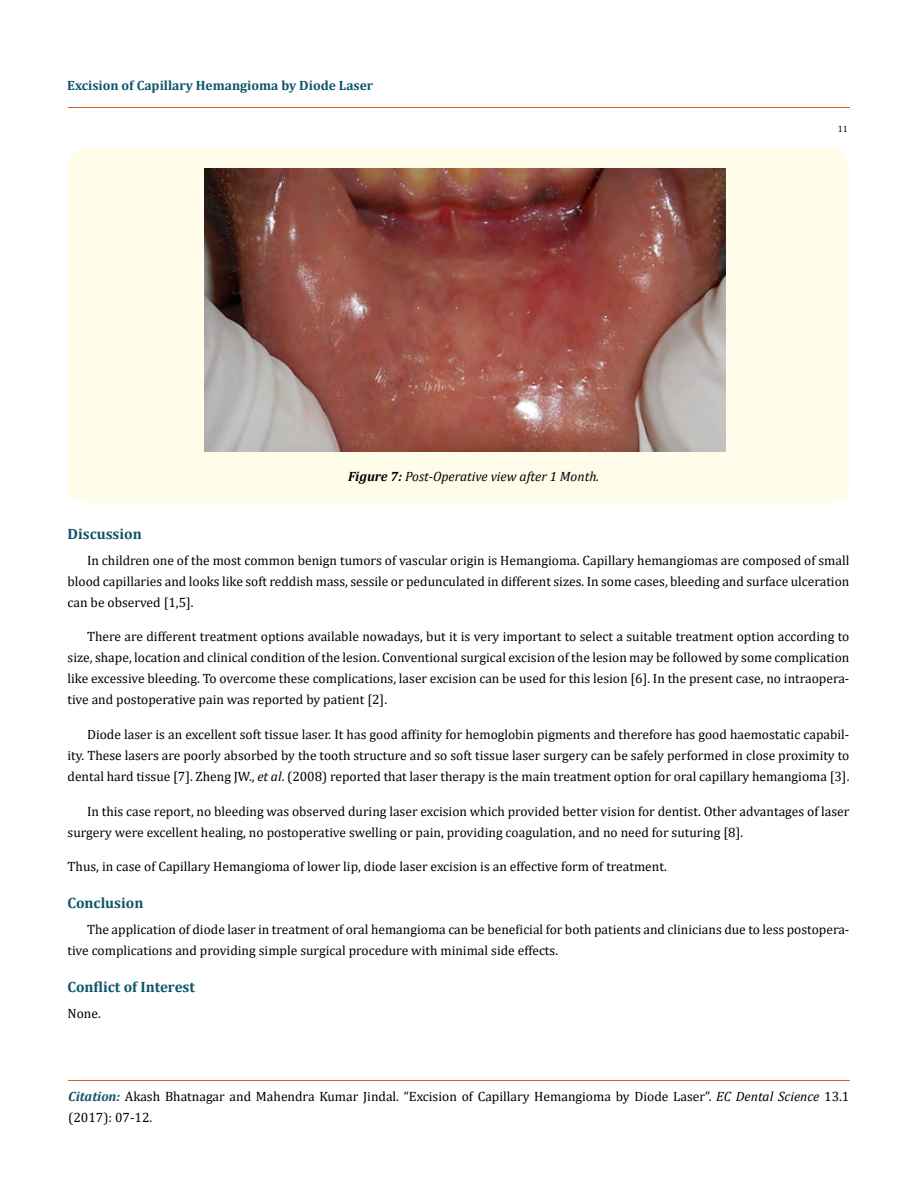
<style>
.page{position:relative;width:917px;height:1190px;background:#fff}
.page>*{position:absolute;margin:0;border:0;box-sizing:border-box;transform-origin:0 0}
.t1{font:700 15px "Cambria";color:#0e546a}
.t2{font:13.5px/21px "Cambria";color:#000}
.t3{font:700 13.5px "Cambria";color:#0e546a}
.t4{font:italic 13.5px "Cambria";color:#000}
.t5{font:9px "Cambria";color:#000}
.s1{font-weight:700}
.s2{font-style:italic}
.s3{font-weight:700;font-style:italic;color:#0e546a}
</style>
<div class="page">
<hr style="left:68px;top:108px;width:781px;height:1px;background:#e05d1a">
<hr style="left:68px;top:1080px;width:781px;height:1px;background:#e05d1a">
<div style="left:68px;top:149px;width:781px;height:353px;background:#fffde9;border-radius:18px"></div>
<img style="left:204px;top:168px;width:521px;height:284px">
<p class="t3" style="left:67px;top:76px;width:307px">Excision of Capillary Hemangioma by Diode Laser</p>
<p class="t4" style="left:348px;top:466px;width:253px"><span class="s1">Figure 7:</span> Post-Operative view after 1 Month.</p>
<p class="t5" style="left:837px;top:124px;width:11px">11</p>
<p class="t1" style="left:68px;top:523px;width:76px">Discussion</p>
<p class="t2" style="left:68px;top:550px;width:783px;text-align:justify;text-indent:19px">In children one of the most common benign tumors of vascular origin is Hemangioma. Capillary hemangiomas are composed of small blood capillaries and looks like soft reddish mass, sessile or pedunculated in different sizes. In some cases, bleeding and surface ulceration can be observed [1,5].</p>
<p class="t2" style="left:68px;top:625px;width:783px;text-align:justify;text-indent:19px">There are different treatment options available nowadays, but it is very important to select a suitable treatment option according to size, shape, location and clinical condition of the lesion. Conventional surgical excision of the lesion may be followed by some complication like excessive bleeding. To overcome these complications, laser excision can be used for this lesion [6]. In the present case, no intraopera&shy;tive and postoperative pain was reported by patient [2].</p>
<p class="t2" style="left:68px;top:723px;width:783px;text-align:justify;text-indent:19px">Diode laser is an excellent soft tissue laser. It has good affinity for hemoglobin pigments and therefore has good haemostatic capabil&shy;ity. These lasers are poorly absorbed by the tooth structure and so soft tissue laser surgery can be safely performed in close proximity to dental hard tissue [7]. Zheng JW., <span class="s2">et al</span>. (2008) reported that laser therapy is the main treatment option for oral capillary hemangioma [3].</p>
<p class="t2" style="left:68px;top:800px;width:783px;text-indent:19px">In this case report, no bleeding was observed during laser excision which provided better vision for dentist. Other advantages of laser surgery were excellent healing, no postoperative swelling or pain, providing coagulation, and no need for suturing [8].</p>
<p class="t2" style="left:68px;top:855px;width:601px">Thus, in case of Capillary Hemangioma of lower lip, diode laser excision is an effective form of treatment.</p>
<p class="t1" style="left:68px;top:892px;width:77px">Conclusion</p>
<p class="t2" style="left:68px;top:918px;width:783px;text-indent:19px">The application of diode laser in treatment of oral hemangioma can be beneficial for both patients and clinicians due to less postopera&shy;tive complications and providing simple surgical procedure with minimal side effects.</p>
<p class="t1" style="left:68px;top:976px;width:129px">Conflict of Interest</p>
<p class="t2" style="left:68px;top:1002px;width:35px">None.</p>
<p class="t2" style="left:68px;top:1086px;width:782px"><span class="s3">Citation:</span> Akash Bhatnagar and Mahendra Kumar Jindal. “Excision of Capillary Hemangioma by Diode Laser”. <span class="s2">EC Dental Science</span> 13.1 (2017): 07-12.</p>
</div>
